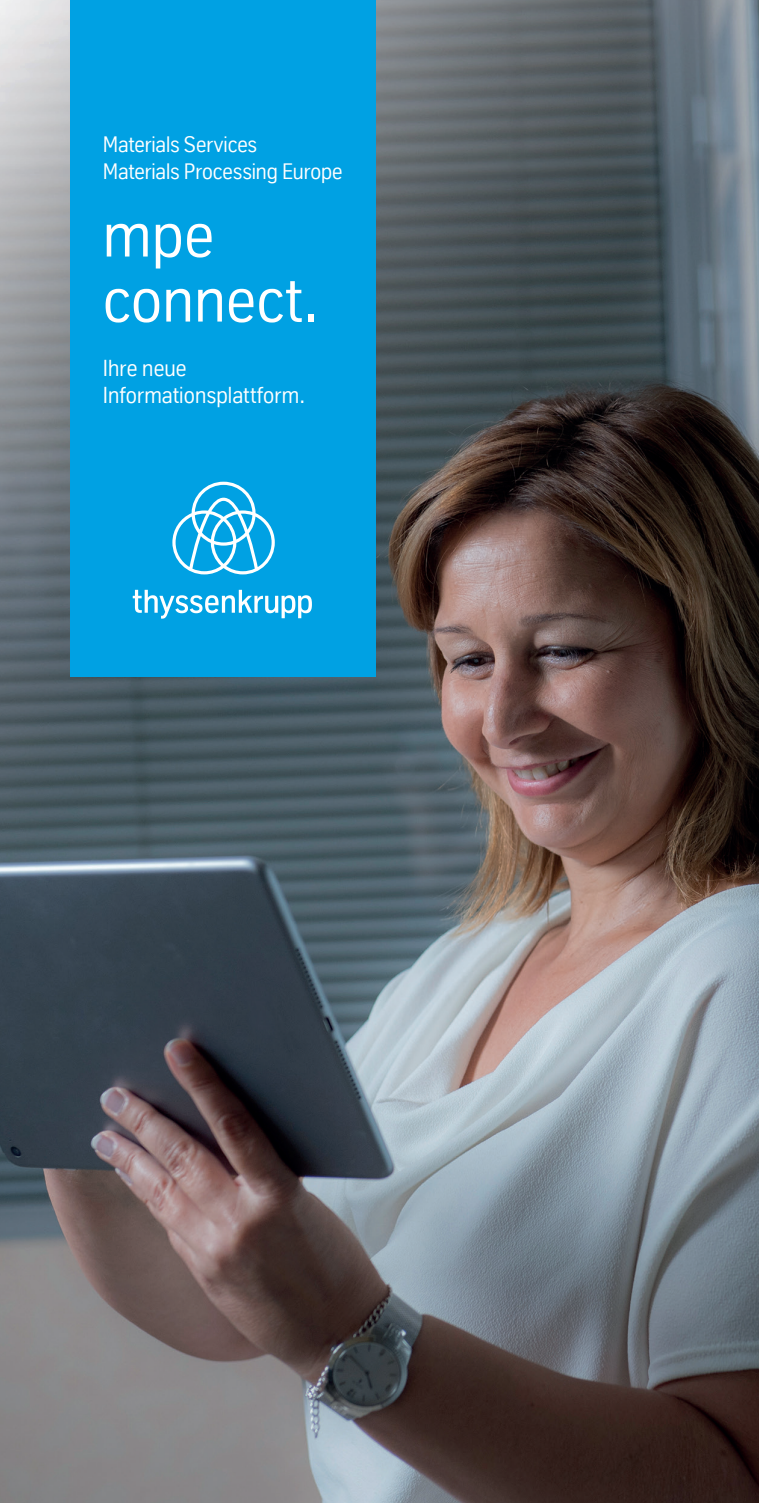
<style>
.page{position:relative;width:759px;height:1503px;background:#fff}
.page>*{position:absolute;margin:0;border:0;box-sizing:border-box;transform-origin:0 0}
.t1{font:62.5px/65px "TK Type";color:#fff}
.t2{font:22.5px/27.5px "TK Type";letter-spacing:-.005em;color:#fff}
.t3{font:21.75px/27.5px "TK Type";letter-spacing:-.01em;color:#fff}
</style>
<div class="page">
<img style="left:0;top:0;width:758px;height:1502px">
<div style="left:71px;top:0;width:305px;height:676px;background:#00a1e3"></div>
<svg style="left:172px;top:481px;width:103px;height:93px"></svg>
<svg style="left:133px;top:590px;width:179px;height:28px"></svg>
<p class="t3" style="left:103px;top:130px;width:241px">Materials Services<br>Materials Processing Europe</p>
<h1 class="t1" style="left:103px;top:202px;width:219px">mpe connect.</h1>
<p class="t2" style="left:103px;top:354px;width:204px">Ihre neue<br>Informationsplattform.</p>
</div>
